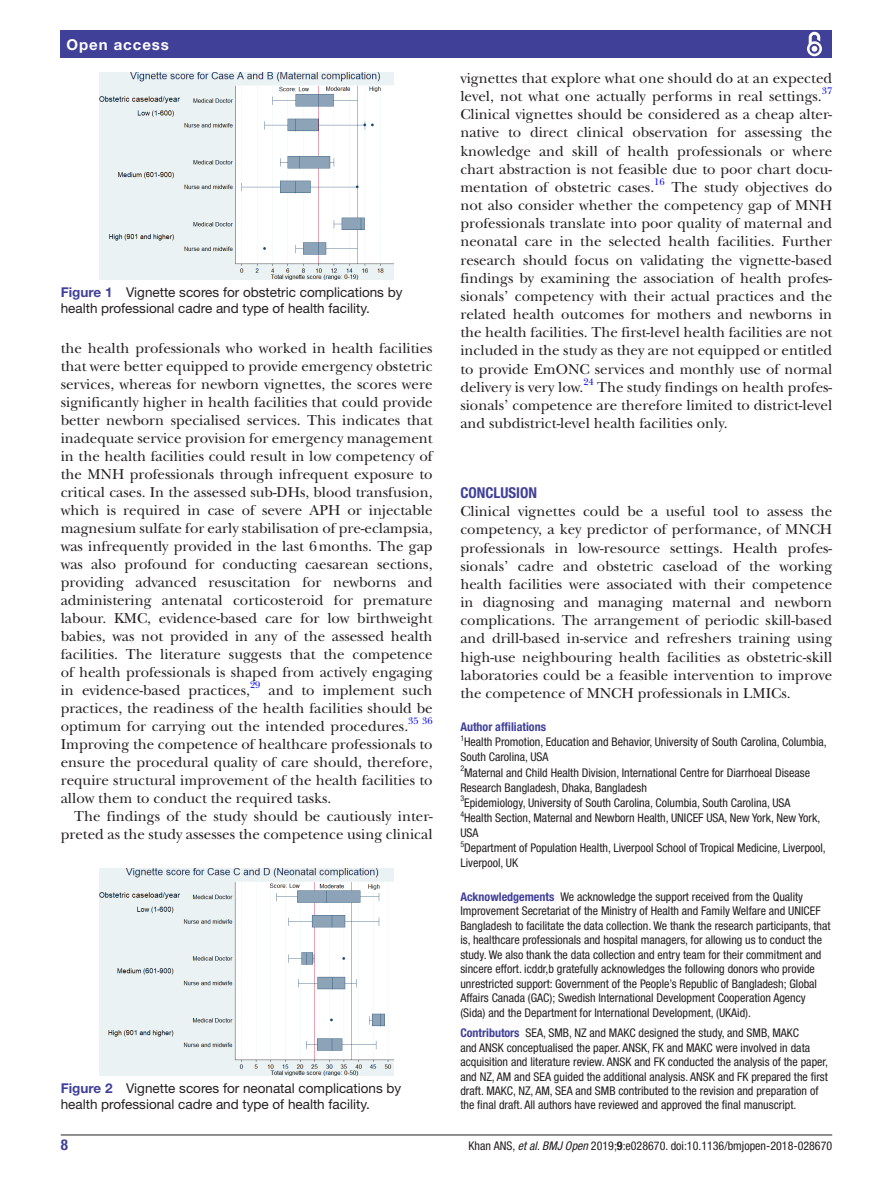
<style>
.page{position:relative;width:893px;height:1191px;background:#fff}
.page>*{position:absolute;margin:0;border:0;box-sizing:border-box;transform-origin:0 0}
.t1{font:15px/18.1px "New Baskerville";color:#231f20;text-align:justify}
.t2{font:700 condensed 15px "Helvetica Neue LT Std";color:#414099}
.t3{font:700 15px "Helvetica Neue LT Std";letter-spacing:.065em;color:#fff}
.t4{font:13.5px/16.2px "Helvetica Neue LT Std";color:#231f20}
.t5{font:condensed 12px/14.5px "Helvetica Neue LT Std";color:#231f20}
.t6{font:700 condensed 12px "Helvetica Neue LT Std";color:#414099}
.t7{font:9.9px "New Baskerville";color:#00f}
.t8{font:condensed 7.95px "Helvetica Neue LT Std";color:#231f20}
.s1{font-weight:700;color:#414099}
.s2{font-style:italic}
.s3{font-weight:700}
</style>
<div class="page">
<hr style="left:61px;top:1134px;width:771px;height:1px;background:#231f20">
<div style="left:61px;top:31px;width:771px;height:27px;background:#414099"></div>
<svg style="left:807px;top:31px;width:15px;height:26px"></svg>
<img style="left:99px;top:73px;width:295px;height:206px">
<img style="left:100px;top:868px;width:294px;height:207px">
<p class="t3" style="left:66px;top:35px;width:104px">Open access</p>
<p class="t4" style="left:61px;top:284px;width:343px"><span class="s1">Figure 1</span> Vignette scores for obstetric complications by health professional cadre and type of health facility.</p>
<p class="t1" style="left:61px;top:339px;width:373px">the health professionals who worked in health facilities that were better equipped to provide emergency obstetric services, whereas for newborn vignettes, the scores were significantly higher in health facilities that could provide better newborn specialised services. This indicates that inadequate service provision for emergency management in the health facilities could result in low competency of the MNH professionals through infrequent exposure to critical cases. In the assessed sub-DHs, blood transfusion, which is required in case of severe APH or injectable magnesium sulfate for early stabilisation of pre-eclampsia, was infrequently provided in the last 6months. The gap was also profound for conducting caesarean sections, providing advanced resuscitation for newborns and administering antenatal corticosteroid for premature labour. KMC, evidence-based care for low birthweight babies, was not provided in any of the assessed health facilities. The literature suggests that the competence of health professionals is shaped from actively engaging in evidence-based practices,</p>
<p class="t7" style="left:250px;top:679px;width:12px">29</p>
<p class="t1" style="left:61px;top:681px;width:373px;text-indent:208px">and to implement such practices, the readiness of the health facilities should be optimum for carrying out the intended procedures.</p>
<p class="t7" style="left:408px;top:715px;width:26px">35 36</p>
<p class="t1" style="left:61px;top:735px;width:373px">Improving the competence of healthcare professionals to ensure the procedural quality of care should, therefore, require structural improvement of the health facilities to allow them to conduct the required tasks.</p>
<p class="t1" style="left:61px;top:807px;width:373px;text-align:right">The findings of the study should be cautiously inter&shy;preted as the study assesses the competence using clinical</p>
<p class="t4" style="left:61px;top:1080px;width:342px"><span class="s1">Figure 2</span> Vignette scores for neonatal complications by health professional cadre and type of health facility.</p>
<p class="t1" style="left:460px;top:69px;width:373px">vignettes that explore what one should do at an expected level, not what one actually performs in real settings.</p>
<p class="t7" style="left:822px;top:85px;width:12px">37</p>
<p class="t1" style="left:460px;top:105px;width:373px">Clinical vignettes should be considered as a cheap alter&shy;native to direct clinical observation for assessing the knowledge and skill of health professionals or where chart abstraction is not feasible due to poor chart docu&shy;mentation of obstetric cases.</p>
<p class="t7" style="left:654px;top:176px;width:12px">16</p>
<p class="t1" style="left:460px;top:178px;width:373px;text-indent:211px">The study objectives do not also consider whether the competency gap of MNH professionals translate into poor quality of maternal and neonatal care in the selected health facilities. Further research should focus on validating the vignette-based findings by examining the association of health profes&shy;sionals’ competency with their actual practices and the related health outcomes for mothers and newborns in the health facilities. The first-level health facilities are not included in the study as they are not equipped or entitled to provide EmONC services and monthly use of normal delivery is very low.</p>
<p class="t7" style="left:583px;top:376px;width:12px">24</p>
<p class="t1" style="left:460px;top:378px;width:373px;text-indent:137px">The study findings on health profes&shy;sionals’ competence are therefore limited to district-level and subdistrict-level health facilities only.</p>
<p class="t2" style="left:460px;top:484px;width:78px">Conclusion</p>
<p class="t1" style="left:460px;top:502px;width:373px">Clinical vignettes could be a useful tool to assess the competency, a key predictor of performance, of MNCH professionals in low-resource settings. Health profes&shy;sionals’ cadre and obstetric caseload of the working health facilities were associated with their competence in diagnosing and managing maternal and newborn complications. The arrangement of periodic skill-based and drill-based in-service and refreshers training using high-use neighbouring health facilities as obstetric-skill laboratories could be a feasible intervention to improve the competence of MNCH professionals in LMICs.</p>
<p class="t6" style="left:460px;top:719px;width:87px">Author affiliations</p>
<p class="t8" style="left:460px;top:733px;width:5px">1</p>
<p class="t5" style="left:460px;top:734px;width:368px;line-height:15.1px;text-indent:4px">Health Promotion, Education and Behavior, University of South Carolina, Columbia, South Carolina, USA<br><sup>2</sup>Maternal and Child Health Division, International Centre for Diarrhoeal Disease Research Bangladesh, Dhaka, Bangladesh</p>
<p class="t8" style="left:460px;top:794px;width:5px">3</p>
<p class="t5" style="left:460px;top:795px;width:361px;line-height:15.1px;text-indent:4px">Epidemiology, University of South Carolina, Columbia, South Carolina, USA<br><sup>4</sup>Health Section, Maternal and Newborn Health, UNICEF USA, New York, New York,<br>USA</p>
<p class="t8" style="left:460px;top:839px;width:5px">5</p>
<p class="t5" style="left:460px;top:840px;width:367px;line-height:15.1px;text-indent:4px">Department of Population Health, Liverpool School of Tropical Medicine, Liverpool,<br>Liverpool, UK</p>
<p class="t5" style="left:460px;top:889px;width:372px"><span class="s1">Acknowledgements</span> We acknowledge the support received from the Quality Improvement Secretariat of the Ministry of Health and Family Welfare and UNICEF Bangladesh to facilitate the data collection. We thank the research participants, that is, healthcare professionals and hospital managers, for allowing us to conduct the study. We also thank the data collection and entry team for their commitment and sincere effort. icddr,b gratefully acknowledges the following donors who provide unrestricted support: Government of the People’s Republic of Bangladesh; Global Affairs Canada (GAC); Swedish International Development Cooperation Agency (Sida) and the Department for International Development, (UKAid).</p>
<p class="t5" style="left:460px;top:1026px;width:369px"><span class="s1">Contributors</span> SEA, SMB, NZ and MAKC designed the study, and SMB, MAKC<br>and ANSK conceptualised the paper. ANSK, FK and MAKC were involved in data acquisition and literature review. ANSK and FK conducted the analysis of the paper, and NZ, AM and SEA guided the additional analysis. ANSK and FK prepared the first draft. MAKC, NZ, AM, SEA and SMB contributed to the revision and preparation of the final draft. All authors have reviewed and approved the final manuscript.</p>
<p class="t2" style="left:61px;top:1135px;width:9px">8</p>
<p class="t5" style="left:469px;top:1138px;width:365px">Khan ANS, <span class="s2">et al</span>. <span class="s2">BMJ Open</span> 2019;<span class="s3">9</span>:e028670. doi:10.1136/bmjopen-2018-028670</p>
</div>
